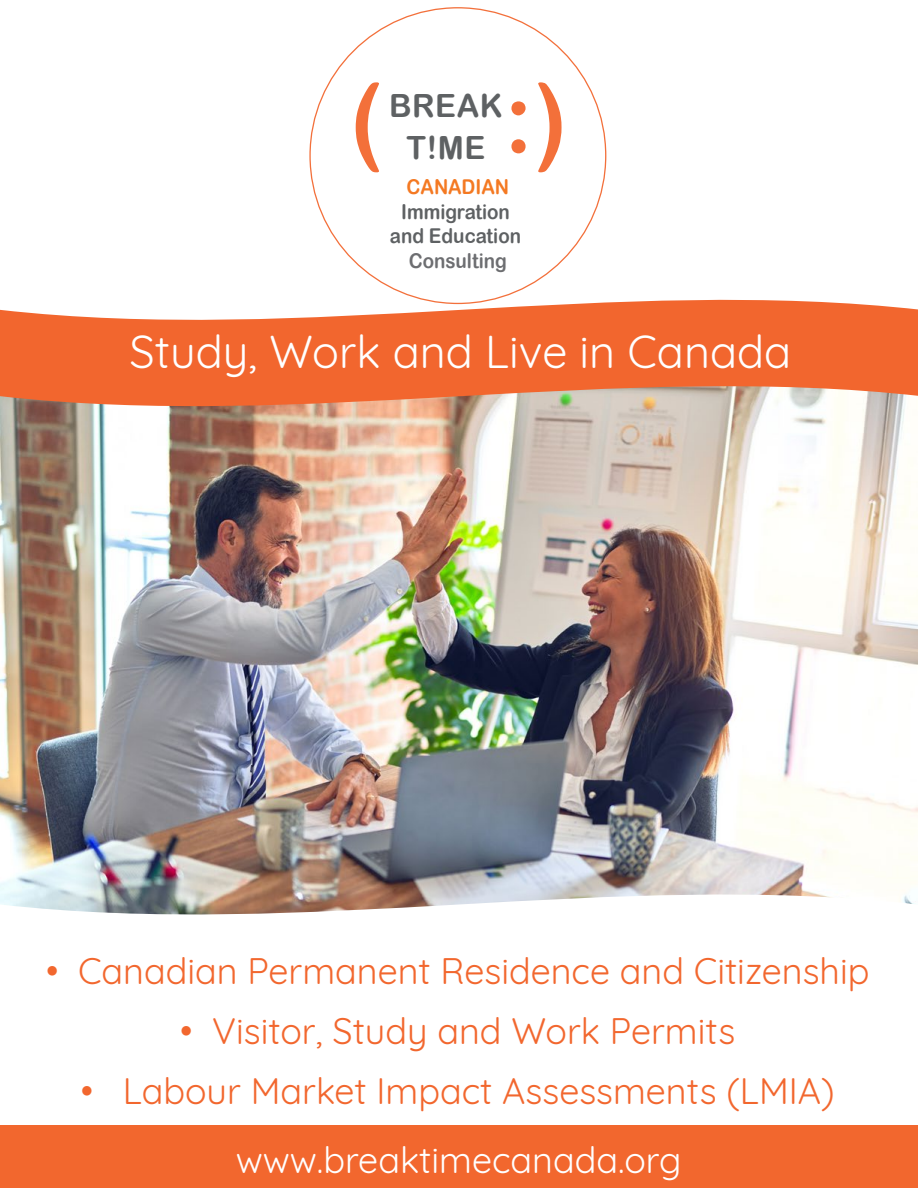
<style>
.page{position:relative;width:918px;height:1188px;background:#fff}
.page>*{position:absolute;margin:0;border:0;box-sizing:border-box;transform-origin:0 0}
.t1{font:95.85px "Arial Rounded MT Bold";color:#f3703a}
.t2{font:45px "Quicksand";color:#fff}
.t3{font:36px "Quicksand";color:#f2672e}
.t4{font:36px "Quicksand";color:#fff}
.t5{font:31.95px/41.2px "Arial Rounded MT Bold";letter-spacing:.02em;color:#5e6163;text-align:center}
.t6{font:20.4px/24.5px "Arial Rounded MT Bold";color:#5e6163;text-align:center;scale:.92 1}
.t7{font:20.4px "Arial Rounded MT Bold";color:#6d6e71;scale:.92 1}
.t8{font:20.4px "Arial Rounded MT Bold";color:#f47922;scale:.92 1}
</style>
<div class="page">
<img style="left:0;top:431px;width:918px;height:439px">
<svg style="left:0;top:275px;width:918px;height:156px;fill:#f2662e"></svg>
<img style="left:0;top:870px;width:918px;height:45px">
<div style="left:0;top:1125px;width:918px;height:63px;background:#f2672e"></div>
<div style="left:310px;top:8px;width:296px;height:295px;background:#fff;border-radius:50%"></div>
<h1 class="t1" style="left:350px;top:62px;width:219px">( :)</h1>
<p class="t5" style="left:389px;top:85px;width:115px">BREAK<br>T!ME</p>
<p class="t8" style="left:407px;top:175px;width:113px">CANADIAN</p>
<p class="t6" style="left:390px;top:199px;width:144px">Immigration and Education</p>
<p class="t7" style="left:409px;top:249px;width:108px">Consulting</p>
<p class="t2" style="left:130px;top:317px;width:663px">Study, Work and Live in Canada</p>
<p class="t3" style="left:46px;top:943px;width:825px">• Canadian Permanent Residence and Citizenship</p>
<p class="t3" style="left:180px;top:1003px;width:557px">• Visitor, Study and Work Permits</p>
<p class="t3" style="left:81px;top:1063px;width:755px">• Labour Market Impact Assessments (LMIA)</p>
<p class="t4" style="left:236px;top:1132px;width:447px">www.breaktimecanada.org</p>
</div>
